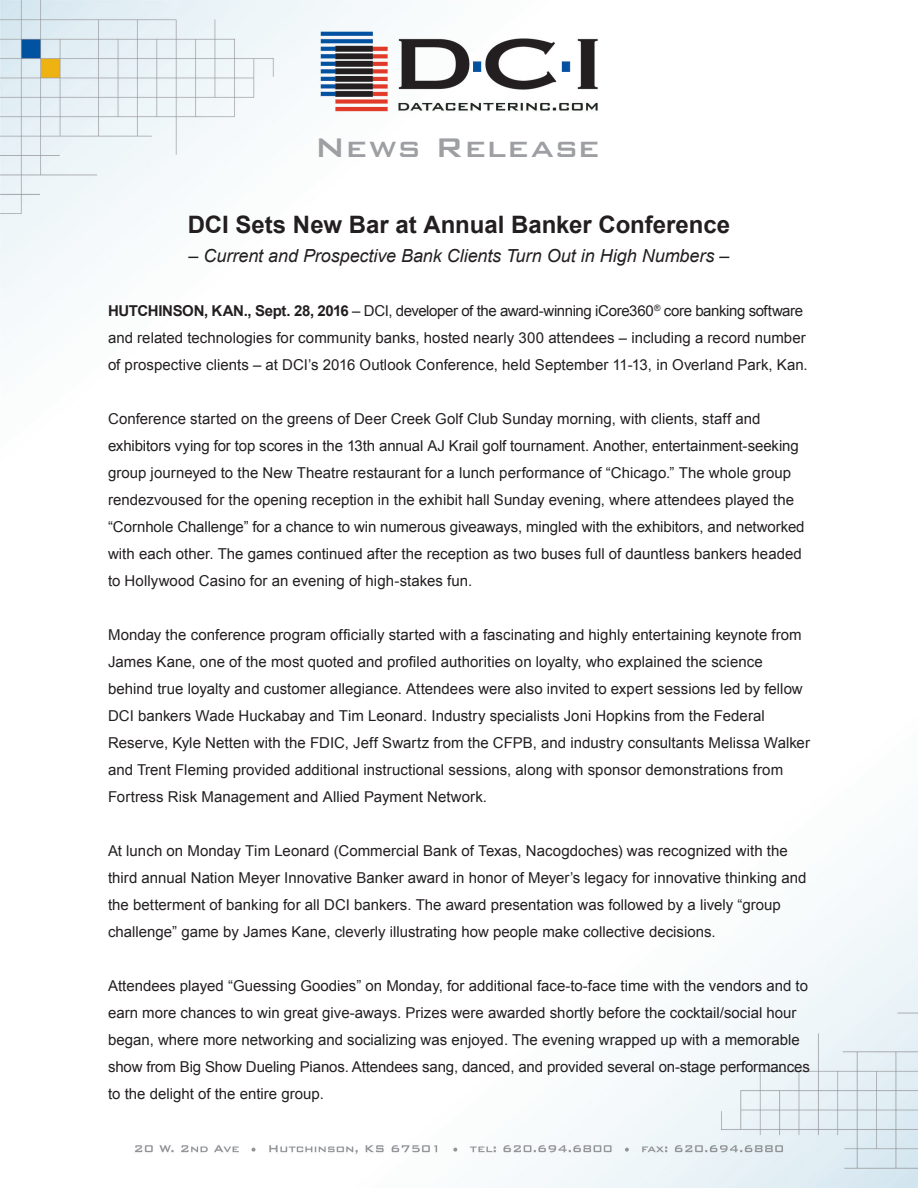
<style>
.page{position:relative;width:918px;height:1188px;background:#fff}
.page>*{position:absolute;margin:0;border:0;box-sizing:border-box;transform-origin:0 0}
.t1{font:500 36px "Bank Gothic BT";letter-spacing:.02em;color:#9d9fa2}
.t2{font:700 24px "Arial";color:#231f20}
.t3{font:italic 18px "Arial";letter-spacing:-.005em;color:#231f20}
.t4{font:15px/27px "Arial";color:#231f20}
.s1{font-weight:700}
</style>
<div class="page">
<img style="left:0;top:0;width:918px;height:1188px">
<h1 class="t1" style="left:315px;top:128px;width:287px">News Release</h1>
<h2 class="t2" style="left:188px;top:209px;width:544px">DCI Sets New Bar at Annual Banker Conference</h2>
<p class="t3" style="left:189px;top:244px;width:542px">– Current and Prospective Bank Clients Turn Out in High Numbers –</p>
<p class="t4" style="left:108px;top:297px;width:701px"><span class="s1">HUTCHINSON, KAN., Sept. 28, 2016</span> – DCI, developer of the award-winning iCore360<sup>®</sup> core banking software and related technologies for community banks, hosted nearly 300 attendees – including a record number of prospective clients – at DCI’s 2016 Outlook Conference, held September 11-13, in Overland Park, Kan.</p>
<p class="t4" style="left:108px;top:405px;width:698px">Conference started on the greens of Deer Creek Golf Club Sunday morning, with clients, staff and exhibitors vying for top scores in the 13th annual AJ Krail golf tournament. Another, entertainment-seeking group journeyed to the New Theatre restaurant for a lunch performance of “Chicago.” The whole group rendezvoused for the opening reception in the exhibit hall Sunday evening, where attendees played the “Cornhole Challenge” for a chance to win numerous giveaways, mingled with the exhibitors, and networked with each other. The games continued after the reception as two buses full of dauntless bankers headed to Hollywood Casino for an evening of high-stakes fun.</p>
<p class="t4" style="left:108px;top:621px;width:703px">Monday the conference program officially started with a fascinating and highly entertaining keynote from James Kane, one of the most quoted and profiled authorities on loyalty, who explained the science behind true loyalty and customer allegiance. Attendees were also invited to expert sessions led by fellow DCI bankers Wade Huckabay and Tim Leonard. Industry specialists Joni Hopkins from the Federal Reserve, Kyle Netten with the FDIC, Jeff Swartz from the CFPB, and industry consultants Melissa Walker and Trent Fleming provided additional instructional sessions, along with sponsor demonstrations from Fortress Risk Management and Allied Payment Network.</p>
<p class="t4" style="left:108px;top:837px;width:700px">At lunch on Monday Tim Leonard (Commercial Bank of Texas, Nacogdoches) was recognized with the third annual Nation Meyer Innovative Banker award in honor of Meyer’s legacy for innovative thinking and the betterment of banking for all DCI bankers. The award presentation was followed by a lively “group challenge” game by James Kane, cleverly illustrating how people make collective decisions.</p>
<p class="t4" style="left:108px;top:972px;width:703px">Attendees played “Guessing Goodies” on Monday, for additional face-to-face time with the vendors and to earn more chances to win great give-aways. Prizes were awarded shortly before the cocktail/social hour began, where more networking and socializing was enjoyed. The evening wrapped up with a memorable show from Big Show Dueling Pianos. Attendees sang, danced, and provided several on-stage performances to the delight of the entire group.</p>
</div>
